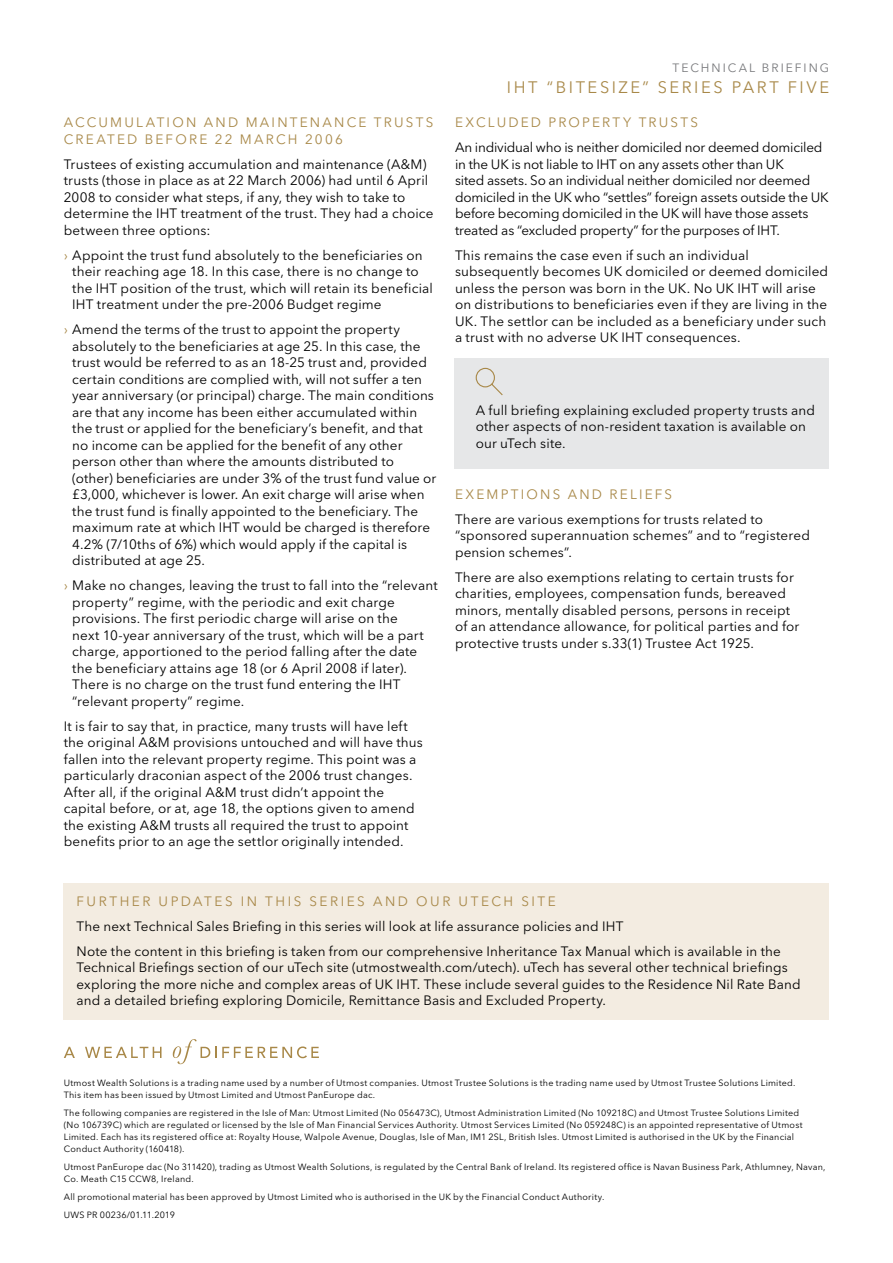
<style>
.page{position:relative;width:893px;height:1263px;background:#fff}
.page>*{position:absolute;margin:0;border:0;box-sizing:border-box;transform-origin:0 0}
.t1{font:16.5px "Avenir Next LT Pro";letter-spacing:.155em;color:#a88848}
.t2{font:13.5px/16.5px "Avenir Next LT Pro";letter-spacing:.01em;color:#000}
.t3{font:13.5px/16.5px "Avenir Next LT Pro";letter-spacing:-.015em;color:#000}
.t4{font:13.5px "Avenir Next LT Pro";letter-spacing:.17em;color:#a88848}
.t5{font:13.5px "Avenir Next LT Pro";letter-spacing:.19em;color:#a88848}
.t6{font:12px "Avenir Next LT Pro";letter-spacing:.17em;color:#77787b}
.t7{font:9px/12px "Avenir Next LT Pro";letter-spacing:.025em;color:#000}
.s1{color:#a88848}
</style>
<div class="page">
<div style="left:454px;top:358px;width:375px;height:110px;background:#e6e7e8"></div>
<svg style="left:475px;top:367px;width:28px;height:29px"></svg>
<div style="left:64px;top:883px;width:765px;height:136px;background:#f3ece1"></div>
<svg style="left:64px;top:1047px;width:11px;height:11px"></svg>
<svg style="left:85px;top:1047px;width:77px;height:11px"></svg>
<svg style="left:173px;top:1039px;width:146px;height:25px"></svg>
<p class="t6" style="left:672px;top:61px;width:76px">TE CHNICAL</p>
<p class="t6" style="left:762px;top:61px;width:67px">BR IE FING</p>
<p class="t4" style="left:64px;top:114px;width:13px">Accumu</p>
<p class="t4" style="left:136px;top:114px;width:31px">lation</p>
<p class="t4" style="left:204px;top:114px;width:24px">and</p>
<p class="t4" style="left:246px;top:114px;width:36px">Maint</p>
<p class="t4" style="left:300px;top:114px;width:135px">enanc e Trust s</p>
<p class="t4" style="left:64px;top:131px;width:224px">c reat ed befo re 22 March</p>
<p class="t4" style="left:305px;top:131px;width:39px">2006</p>
<p class="t2" style="left:64px;top:156px;width:371px">Trustees of existing accumulation and maintenance (A&amp;M) trusts (those in place as at 22 March 2006) had until 6 April 2008 to consider what steps, if any, they wish to take to determine the IHT treatment of the trust. They had a choice between three options:</p>
<p class="t2" style="left:72px;top:247px;width:362px;text-indent:-9px"><span class="s1">›</span> Appoint the trust fund absolutely to the beneficiaries on their reaching age 18. In this case, there is no change to the IHT position of the trust, which will retain its beneficial IHT treatment under the pre-2006 Budget regime</p>
<p class="t2" style="left:72px;top:321px;width:366px;text-indent:-9px"><span class="s1">›</span> Amend the terms of the trust to appoint the property absolutely to the beneficiaries at age 25. In this case, the trust would be referred to as an 18-25 trust and, provided certain conditions are complied with, will not suffer a ten year anniversary (or principal) charge. The main conditions are that any income has been either accumulated within the trust or applied for the beneficiary’s benefit, and that no income can be applied for the benefit of any other person other than where the amounts distributed to (other) beneficiaries are under 3% of the trust fund value or £3,000, whichever is lower. An exit charge will arise when the trust fund is finally appointed to the beneficiary. The maximum rate at which IHT would be charged is therefore 4.2% (7/10ths of 6%) which would apply if the capital is distributed at age 25.</p>
<p class="t2" style="left:72px;top:577px;width:367px;text-indent:-9px"><span class="s1">›</span> Make no changes, leaving the trust to fall into the “relevant property” regime, with the periodic and exit charge provisions. The first periodic charge will arise on the<br>next 10-year anniversary of the trust, which will be a part charge, apportioned to the period falling after the date the beneficiary attains age 18 (or 6 April 2008 if later).<br>There is no charge on the trust fund entering the IHT “relevant property” regime.</p>
<p class="t2" style="left:64px;top:718px;width:361px">It is fair to say that, in practice, many trusts will have left the original A&amp;M provisions untouched and will have thus fallen into the relevant property regime. This point was a particularly draconian aspect of the 2006 trust changes.<br>After all, if the original A&amp;M trust didn’t appoint the capital before, or at, age 18, the options given to amend the existing A&amp;M trusts all required the trust to appoint benefits prior to an age the settlor originally intended.</p>
<p class="t1" style="left:507px;top:77px;width:324px">IHT “Bit esi ze” Seri es Part Fiv e</p>
<p class="t4" style="left:455px;top:114px;width:11px">Exc</p>
<p class="t4" style="left:488px;top:114px;width:212px">lud ed Prop erty Tru st s</p>
<p class="t3" style="left:455px;top:139px;width:375px">An individual who is neither domiciled nor deemed domiciled in the UK is not liable to IHT on any assets other than UK<br>sited assets. So an individual neither domiciled nor deemed domiciled in the UK who “settles” foreign assets outside the UK before becoming domiciled in the UK will have those assets treated as “excluded property” for the purposes of IHT.</p>
<p class="t2" style="left:455px;top:246px;width:375px">This remains the case even if such an individual subsequently becomes UK domiciled or deemed domiciled unless the person was born in the UK. No UK IHT will arise on distributions to beneficiaries even if they are living in the UK. The settlor can be included as a beneficiary under such a trust with no adverse UK IHT consequences.</p>
<p class="t2" style="left:476px;top:402px;width:341px">A full briefing explaining excluded property trusts and other aspects of non-resident taxation is available on our uTech site.</p>
<p class="t4" style="left:455px;top:486px;width:43px">Ex emption</p>
<p class="t4" style="left:553px;top:486px;width:39px">s and</p>
<p class="t4" style="left:610px;top:486px;width:64px">Reli ef s</p>
<p class="t2" style="left:455px;top:511px;width:356px">There are various exemptions for trusts related to “sponsored superannuation schemes” and to “registered pension schemes”.</p>
<p class="t2" style="left:455px;top:569px;width:346px">There are also exemptions relating to certain trusts for charities, employees, compensation funds, bereaved minors, mentally disabled persons, persons in receipt of an attendance allowance, for political parties and for protective trusts under s.33(1) Trustee Act 1925.</p>
<p class="t4" style="left:77px;top:893px;width:65px">FUR THER</p>
<p class="t4" style="left:159px;top:893px;width:66px">UPDATES</p>
<p class="t4" style="left:241px;top:893px;width:79px">IN THIS SER</p>
<p class="t4" style="left:341px;top:893px;width:16px">IES</p>
<p class="t5" style="left:373px;top:893px;width:182px">AND OUR UTE CH SITE</p>
<p class="t2" style="left:76px;top:914px;width:706px;line-height:25px">The next Technical Sales Briefing in this series will look at life assurance policies and IHT<br>Note the content in this briefing is taken from our comprehensive Inheritance Tax Manual which is available in the</p>
<p class="t2" style="left:76px;top:959px;width:726px">Technical Briefings section of our uTech site (utmostwealth.com/utech). uTech has several other technical briefings exploring the more niche and complex areas of UK IHT. These include several guides to the Residence Nil Rate Band and a detailed briefing exploring Domicile, Remittance Basis and Excluded Property.</p>
<p class="t7" style="left:64px;top:1077px;width:733px">Utmost Wealth Solutions is a trading name used by a number of Utmost companies. Utmost Trustee Solutions is the trading name used by Utmost Trustee Solutions Limited.<br>This item has been issued by Utmost Limited and Utmost PanEurope dac.</p>
<p class="t7" style="left:64px;top:1107px;width:740px">The following companies are registered in the Isle of Man: Utmost Limited (No 056473C), Utmost Administration Limited (No 109218C) and Utmost Trustee Solutions Limited (No 106739C) which are regulated or licensed by the Isle of Man Financial Services Authority. Utmost Services Limited (No 059248C) is an appointed representative of Utmost Limited. Each has its registered office at: Royalty House, Walpole Avenue, Douglas, Isle of Man, IM1 2SL, British Isles. Utmost Limited is authorised in the UK by the Financial Conduct Authority (160418).</p>
<p class="t7" style="left:64px;top:1161px;width:763px">Utmost PanEurope dac (No 311420), trading as Utmost Wealth Solutions, is regulated by the Central Bank of Ireland. Its registered office is Navan Business Park, Athlumney, Navan,<br>Co. Meath C15 CCW8, Ireland.</p>
<p class="t7" style="left:64px;top:1188px;width:542px;line-height:18px">All promotional material has been approved by Utmost Limited who is authorised in the UK by the Financial Conduct Authority.<br>UWS PR 00236/01.11.2019</p>
</div>
